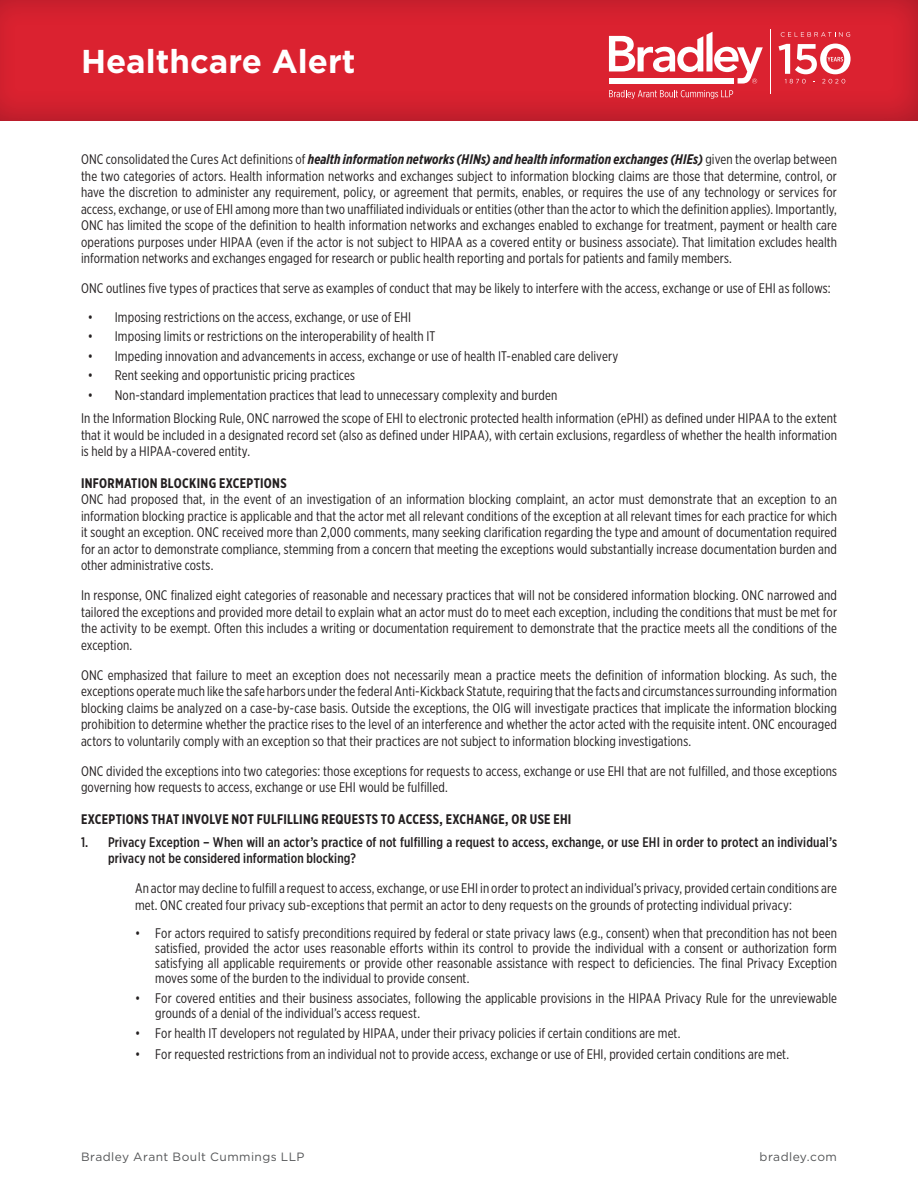
<style>
.page{position:relative;width:918px;height:1188px;background:#fff}
.page>*{position:absolute;margin:0;border:0;box-sizing:border-box;transform-origin:0 0}
.t1{font:700 33px "Gotham";color:#fff}
.t2{font:13.8px/16.5px "Gotham X Narrow";letter-spacing:.01em;color:#231f20;text-align:justify}
.t3{font:500 13.8px/16.5px "Gotham X Narrow";letter-spacing:.01em;color:#231f20}
.t4{font:700 13.8px "Gotham X Narrow";letter-spacing:.025em;color:#231f20}
.t5{font:12px "Gotham";letter-spacing:.035em;color:#545557}
.s1{font-weight:700;font-style:italic}
</style>
<div class="page">
<div style="left:0;top:0;width:918px;height:124px;background:#182a68;opacity:.3"></div>
<hr style="left:770px;top:30px;width:1px;height:64px;background:#fff">
<svg style="left:779px;top:44px;width:72px;height:39px"></svg>
<svg style="left:781px;top:32px;width:69px;height:5px"></svg>
<svg style="left:609px;top:90px;width:124px;height:9px"></svg>
<svg style="left:609px;top:32px;width:154px;height:52px"></svg>
<h1 class="t1" style="left:81px;top:39px;width:276px">Healthcare Alert</h1>
<p class="t2" style="left:81px;top:151px;width:758px">ONC consolidated the Cures Act definitions of <span class="s1">health information networks (HINs) and health information exchanges (HIEs)</span> given the overlap between the two categories of actors. Health information networks and exchanges subject to information blocking claims are those that determine, control, or have the discretion to administer any requirement, policy, or agreement that permits, enables, or requires the use of any technology or services for access, exchange, or use of EHI among more than two unaffiliated individuals or entities (other than the actor to which the definition applies). Importantly, ONC has limited the scope of the definition to health information networks and exchanges enabled to exchange for treatment, payment or health care operations purposes under HIPAA (even if the actor is not subject to HIPAA as a covered entity or business associate). That limitation excludes health information networks and exchanges engaged for research or public health reporting and portals for patients and family members.</p>
<p class="t2" style="left:81px;top:280px;width:751px">ONC outlines five types of practices that serve as examples of conduct that may be likely to interfere with the access, exchange or use of EHI as follows:</p>
<p class="t2" style="left:88px;top:308px;width:325px">• Imposing restrictions on the access, exchange, or use of EHI</p>
<p class="t2" style="left:88px;top:328px;width:349px">• Imposing limits or restrictions on the interoperability of health IT</p>
<p class="t2" style="left:88px;top:347px;width:532px">• Impeding innovation and advancements in access, exchange or use of health IT-enabled care delivery</p>
<p class="t2" style="left:88px;top:367px;width:269px">• Rent seeking and opportunistic pricing practices</p>
<p class="t2" style="left:81px;top:383px;width:758px;line-height:23.2px;text-indent:7px">• Non-standard implementation practices that lead to unnecessary complexity and burden<br>In the Information Blocking Rule, ONC narrowed the scope of EHI to electronic protected health information (ePHI) as defined under HIPAA to the extent</p>
<p class="t2" style="left:81px;top:426px;width:757px">that it would be included in a designated record set (also as defined under HIPAA), with certain exclusions, regardless of whether the health information is held by a HIPAA-covered entity.</p>
<p class="t4" style="left:81px;top:474px;width:207px">INFORMATION BLOCKING EXCEPTIONS</p>
<p class="t2" style="left:81px;top:491px;width:758px">ONC had proposed that, in the event of an investigation of an information blocking complaint, an actor must demonstrate that an exception to an information blocking practice is applicable and that the actor met all relevant conditions of the exception at all relevant times for each practice for which it sought an exception. ONC received more than 2,000 comments, many seeking clarification regarding the type and amount of documentation required for an actor to demonstrate compliance, stemming from a concern that meeting the exceptions would substantially increase documentation burden and other administrative costs.</p>
<p class="t2" style="left:81px;top:587px;width:758px">In response, ONC finalized eight categories of reasonable and necessary practices that will not be considered information blocking. ONC narrowed and tailored the exceptions and provided more detail to explain what an actor must do to meet each exception, including the conditions that must be met for the activity to be exempt. Often this includes a writing or documentation requirement to demonstrate that the practice meets all the conditions of the exception.</p>
<p class="t2" style="left:81px;top:666px;width:758px">ONC emphasized that failure to meet an exception does not necessarily mean a practice meets the definition of information blocking. As such, the exceptions operate much like the safe harbors under the federal Anti-Kickback Statute, requiring that the facts and circumstances surrounding information blocking claims be analyzed on a case-by-case basis. Outside the exceptions, the OIG will investigate practices that implicate the information blocking prohibition to determine whether the practice rises to the level of an interference and whether the actor acted with the requisite intent. ONC encouraged actors to voluntarily comply with an exception so that their practices are not subject to information blocking investigations.</p>
<p class="t2" style="left:81px;top:762px;width:758px">ONC divided the exceptions into two categories: those exceptions for requests to access, exchange or use EHI that are not fulfilled, and those exceptions governing how requests to access, exchange or use EHI would be fulfilled.</p>
<p class="t4" style="left:81px;top:810px;width:492px">EXCEPTIONS THAT INVOLVE NOT FULFILLING REQUESTS TO ACCESS, EXCHANGE, OR USE EHI</p>
<p class="t3" style="left:108px;top:834px;width:731px;text-indent:-27px">1. Privacy Exception – When will an actor’s practice of not fulfilling a request to access, exchange, or use EHI in order to protect an individual’s privacy not be considered information blocking?</p>
<p class="t2" style="left:135px;top:880px;width:703px">An actor may decline to fulfill a request to access, exchange, or use EHI in order to protect an individual’s privacy, provided certain conditions are met. ONC created four privacy sub-exceptions that permit an actor to deny requests on the grounds of protecting individual privacy:</p>
<p class="t2" style="left:155px;top:926px;width:683px;line-height:15px;text-indent:-20px">• For actors required to satisfy preconditions required by federal or state privacy laws (e.g., consent) when that precondition has not been satisfied, provided the actor uses reasonable efforts within its control to provide the individual with a consent or authorization form satisfying all applicable requirements or provide other reasonable assistance with respect to deficiencies. The final Privacy Exception moves some of the burden to the individual to provide consent.</p>
<p class="t2" style="left:155px;top:990px;width:683px;line-height:15px;text-indent:-20px">• For covered entities and their business associates, following the applicable provisions in the HIPAA Privacy Rule for the unreviewable grounds of a denial of the individual’s access request.</p>
<p class="t2" style="left:135px;top:1024px;width:547px">• For health IT developers not regulated by HIPAA, under their privacy policies if certain conditions are met.</p>
<p class="t2" style="left:135px;top:1045px;width:656px">• For requested restrictions from an individual not to provide access, exchange or use of EHI, provided certain conditions are met.</p>
<p class="t5" style="left:81px;top:1149px;width:225px">Bradley Arant Boult Cummings LLP</p>
<p class="t5" style="left:760px;top:1149px;width:79px">bradley.com</p>
</div>
